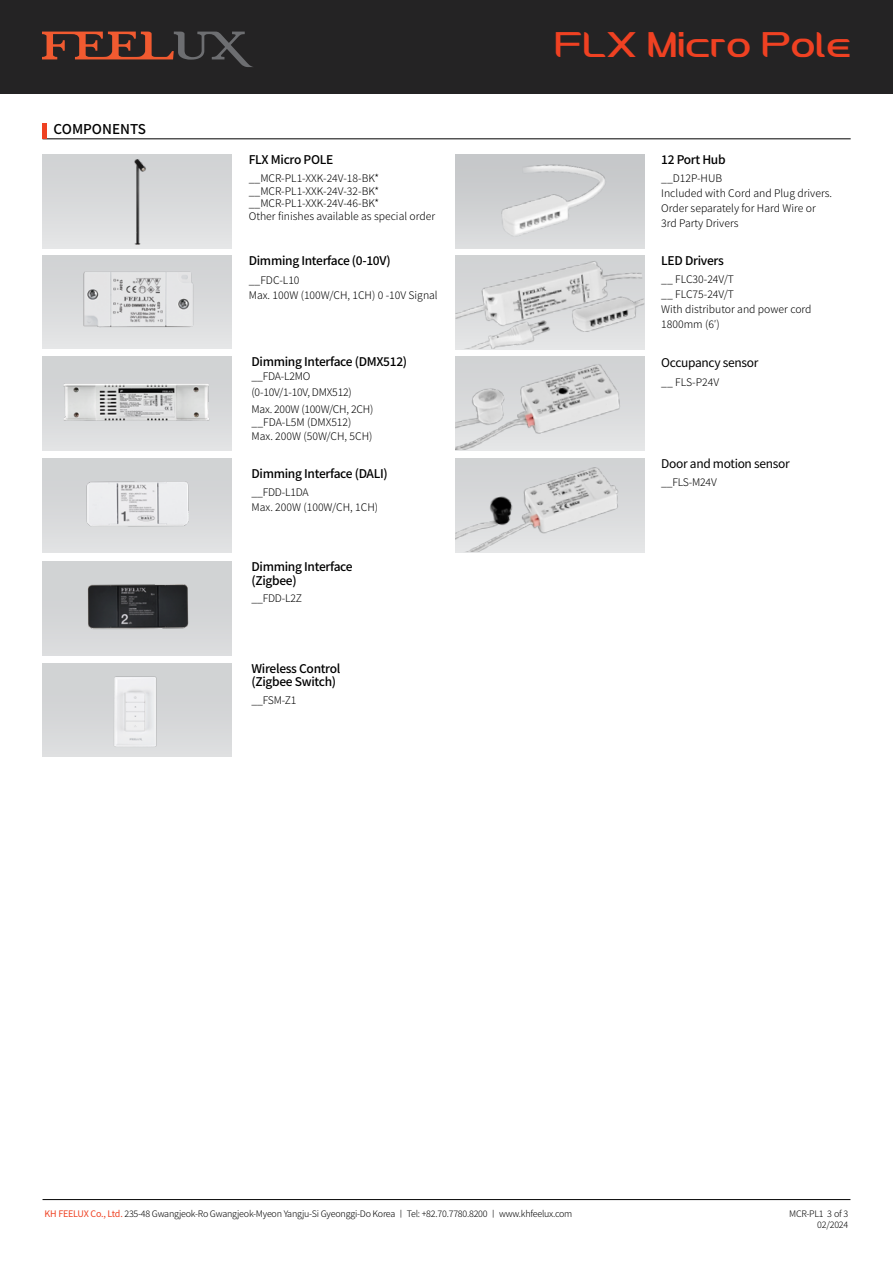
<style>
.page{position:relative;width:893px;height:1263px;background:#fff}
.page>*{position:absolute;margin:0;border:0;box-sizing:border-box;transform-origin:0 0}
.t1{font:37.5px "HH Feelux 2.0";color:#ef4122}
.t2{font:500 13.5px "Noto Sans CJ Kkr";color:#000}
.t3{font:500 12px/13.5px "Noto Sans CJ Kkr";letter-spacing:-.025em;color:#000}
.t4{font:12px "Noto Sans CJ Kkr";letter-spacing:-.025em;color:#000}
.t5{font:300 10.5px/15px "Noto Sans CJ Kkr";color:#000}
.t6{font:300 10.5px/16.5px "Noto Sans CJ Kkr";letter-spacing:-.02em;color:#000}
.t7{font:300 9px/10.8px "Noto Sans CJ Kkr";letter-spacing:-.025em;color:#000;text-align:right}
.s1{font-weight:400;color:#ef4122}
</style>
<div class="page">
<div style="left:0;top:0;width:893px;height:94px;background:#242324"></div>
<svg style="left:42px;top:32px;width:211px;height:35px"></svg>
<hr style="left:43px;top:1199px;width:807px;height:1px;background:#000">
<div style="left:455px;top:356px;width:189px;height:94px;background:linear-gradient(to bottom,#ced0d2,#e4e5e6)"></div>
<img style="left:455px;top:364px;width:173px;height:86px">
<div style="left:455px;top:458px;width:189px;height:94px;background:linear-gradient(to bottom,#ced0d2,#e4e5e6)"></div>
<img style="left:455px;top:467px;width:172px;height:85px">
<hr style="left:43px;top:139px;width:808px;height:1px;background:#000">
<hr style="left:43px;top:123px;width:4px;height:16px;background:#ef4122">
<div style="left:43px;top:155px;width:189px;height:93px;background:#d8d9db"></div>
<img style="left:85px;top:159px;width:104px;height:89px">
<div style="left:455px;top:155px;width:189px;height:93px;background:linear-gradient(to bottom,#c2c4c6,#dbdcde)"></div>
<img style="left:455px;top:155px;width:180px;height:93px">
<img style="left:455px;top:255px;width:189px;height:94px">
<div style="left:43px;top:255px;width:189px;height:94px;background:linear-gradient(to bottom,#cfd0d2,#e4e5e6)"></div>
<img style="left:61px;top:255px;width:154px;height:73px">
<img style="left:43px;top:458px;width:189px;height:94px">
<div style="left:43px;top:356px;width:189px;height:94px;background:linear-gradient(to right,#dcdedf,#dcdedf)"></div>
<img style="left:43px;top:363px;width:189px;height:67px">
<div style="left:43px;top:663px;width:189px;height:94px;background:#d3d4d6"></div>
<img style="left:102px;top:676px;width:67px;height:81px">
<div style="left:43px;top:562px;width:189px;height:93px;background:#d3d4d6"></div>
<img style="left:87px;top:584px;width:102px;height:45px">
<p class="t2" style="left:54px;top:122px;width:94px">COMPONENTS</p>
<p class="t3" style="left:249px;top:153px;width:86px">FLX Micro POLE</p>
<p class="t5" style="left:249px;top:172px;width:188px;line-height:12.6px">__MCR-PL1-XXK-24V-18-BK* __MCR-PL1-XXK-24V-32-BK* __MCR-PL1-XXK-24V-46-BK*<br>Other finishes available as special order</p>
<p class="t3" style="left:249px;top:254px;width:143px">Dimming Interface (0-10V)</p>
<p class="t5" style="left:249px;top:272px;width:190px">__FDC-L10<br>Max. 100W (100W/CH, 1CH) 0 -10V Signal</p>
<p class="t3" style="left:252px;top:355px;width:157px">Dimming Interface (DMX512)</p>
<p class="t6" style="left:252px;top:368px;width:123px">__FDA-L2MO<br>(0-10V/1-10V, DMX512)<br>Max. 200W (100W/CH, 2CH)</p>
<p class="t5" style="left:252px;top:416px;width:123px;line-height:13.5px">__FDA-L5M (DMX512)<br>Max. 200W (50W/CH, 5CH)</p>
<p class="t3" style="left:252px;top:467px;width:138px">Dimming Interface (DALI)</p>
<p class="t5" style="left:252px;top:484px;width:128px">__FDD-L1DA<br>Max. 200W (100W/CH, 1CH)</p>
<p class="t3" style="left:252px;top:560px;width:103px">Dimming Interface (Zigbee)</p>
<p class="t5" style="left:252px;top:591px;width:52px">__FDD-L2Z</p>
<p class="t3" style="left:252px;top:662px;width:90px">Wireless Control (Zigbee Switch)</p>
<p class="t5" style="left:252px;top:693px;width:47px">__FSM-Z1</p>
<h1 class="t1" style="left:554px;top:26px;width:298px">FLX Micro Pole</h1>
<p class="t3" style="left:661px;top:153px;width:66px">12 Port Hub</p>
<p class="t5" style="left:661px;top:171px;width:172px">__D12P-HUB<br>Included with Cord and Plug drivers.<br>Order separately for Hard Wire or<br>3rd Party Drivers</p>
<p class="t3" style="left:661px;top:254px;width:64px">LED Drivers</p>
<p class="t5" style="left:661px;top:272px;width:152px">__ FLC30-24V/T<br>__ FLC75-24V/T<br>With distributor and power cord<br>1800mm (6′)</p>
<p class="t4" style="left:661px;top:356px;width:99px">Occupancy sensor</p>
<p class="t5" style="left:661px;top:375px;width:59px">__ FLS-P24V</p>
<p class="t4" style="left:661px;top:457px;width:130px">Door and motion sensor</p>
<p class="t5" style="left:661px;top:475px;width:57px">__FLS-M24V</p>
<p class="t7" style="left:789px;top:1209px;width:61px">MCR-PL1 of 3<br>02/2024</p>
<p class="t7" style="left:45px;top:1209px;width:529px"><span class="s1">KH FEELUX Co., Ltd.</span> 235-48 Gwangjeok-Ro Gwangjeok-Myeon Yangju-Si Gyeonggi-Do Korea ㅣ Tel: +82.70.7780.8200 ㅣ www.khfeelux.com</p>
<p class="t7" style="left:827px;top:1209px;width:6px">3</p>
</div>
